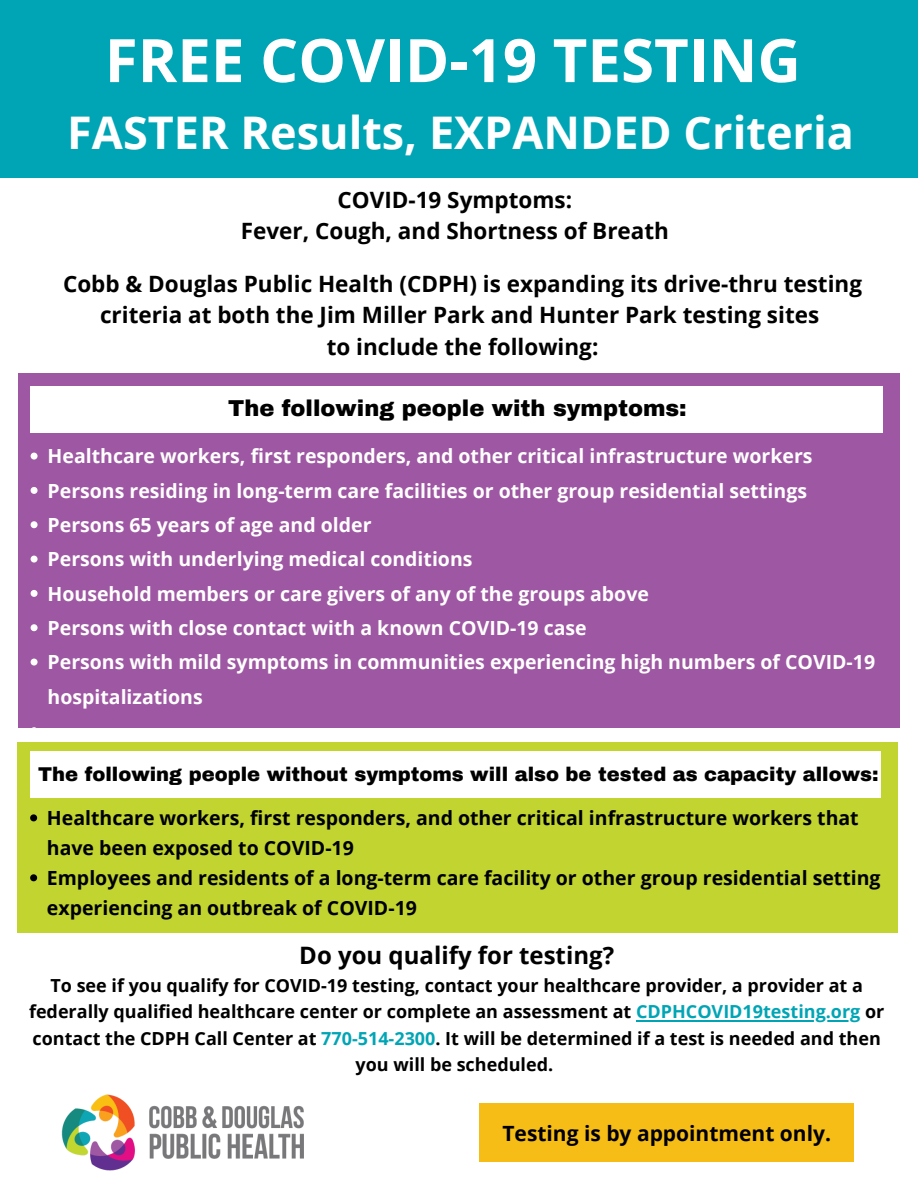
<style>
.page{position:relative;width:918px;height:1188px;background:#fff}
.page>*{position:absolute;margin:0;border:0;box-sizing:border-box;transform-origin:0 0}
.t1{font:700 60px "Open Sans";color:#fff}
.t2{font:700 45px "Open Sans";color:#fff}
.t3{font:700 24px "Open Sans";color:#000}
.t4{font:700 22.5px/31.2px "Open Sans";color:#000;text-align:center}
.t5{font:900 22.5px "Archivo";color:#000}
.t6{font:700 21px "Open Sans";color:#000}
.t7{font:700 19.5px/34.3px "Open Sans";color:#fff}
.t8{font:700 19.5px/30px "Open Sans";color:#000}
.t9{font:900 19.5px "Archivo";color:#000}
.t10{font:700 18px/26.2px "Open Sans";color:#000;text-align:center}
.s1{color:#00a5b5}
</style>
<div class="page">
<div style="left:0;top:0;width:918px;height:178px;background:#00a5b5"></div>
<div style="left:18px;top:373px;width:882px;height:355px;background:#9e57a2"></div>
<div style="left:18px;top:742px;width:880px;height:191px;background:#c1d42f"></div>
<svg style="left:31px;top:453px;width:7px;height:7px"></svg>
<svg style="left:31px;top:487px;width:7px;height:7px"></svg>
<svg style="left:31px;top:521px;width:7px;height:7px"></svg>
<svg style="left:31px;top:556px;width:7px;height:7px"></svg>
<svg style="left:31px;top:590px;width:7px;height:7px"></svg>
<svg style="left:31px;top:624px;width:7px;height:7px"></svg>
<svg style="left:31px;top:659px;width:7px;height:7px"></svg>
<div style="left:30px;top:386px;width:853px;height:46px;background:#fff"></div>
<div style="left:30px;top:751px;width:851px;height:47px;background:#fff"></div>
<img style="left:61px;top:1094px;width:243px;height:77px">
<hr style="left:636px;top:1020px;width:224px;height:2px;background:#00a5b5">
<svg style="left:30px;top:814px;width:7px;height:7px"></svg>
<svg style="left:30px;top:874px;width:7px;height:7px"></svg>
<div style="left:480px;top:1104px;width:374px;height:58px;background:#f6bd16"></div>
<h1 class="t1" style="left:105px;top:18px;width:698px">FREE COVID-19 TESTING</h1>
<h2 class="t2" style="left:67px;top:101px;width:788px">FASTER Results, EXPANDED Criteria</h2>
<p class="t4" style="left:241px;top:184px;width:430px">COVID-19 Symptoms:<br>Fever, Cough, and Shortness of Breath</p>
<p class="t4" style="left:63px;top:268px;width:801px">Cobb &amp; Douglas Public Health (CDPH) is expanding its drive-thru testing criteria at both the Jim Miller Park and Hunter Park testing sites<br>to include the following:</p>
<p class="t5" style="left:228px;top:396px;width:460px">The following people with symptoms:</p>
<p class="t7" style="left:48px;top:439px;width:829px">Healthcare workers, first responders, and other critical infrastructure workers Persons residing in long-term care facilities or other group residential settings Persons 65 years of age and older<br>Persons with underlying medical conditions<br>Household members or care givers of any of the groups above<br>Persons with close contact with a known COVID-19 case<br>Persons with mild symptoms in communities experiencing high numbers of COVID-19 hospitalizations</p>
<p class="t9" style="left:38px;top:764px;width:842px">The following people without symptoms will also be tested as capacity allows:</p>
<p class="t8" style="left:47px;top:802px;width:835px">Healthcare workers, first responders, and other critical infrastructure workers that have been exposed to COVID-19<br>Employees and residents of a long-term care facility or other group residential setting experiencing an outbreak of COVID-19</p>
<p class="t3" style="left:299px;top:938px;width:316px">Do you qualify for testing?</p>
<p class="t10" style="left:29px;top:972px;width:857px">To see if you qualify for COVID-19 testing, contact your healthcare provider, a provider at a federally qualified healthcare center or complete an assessment at <span class="s1">CDPHCOVID19testing.org</span> or contact the CDPH Call Center at <span class="s1">770-514-2300</span>. It will be determined if a test is needed and then you will be scheduled.</p>
<p class="t6" style="left:502px;top:1118px;width:330px">Testing is by appointment only.</p>
</div>
